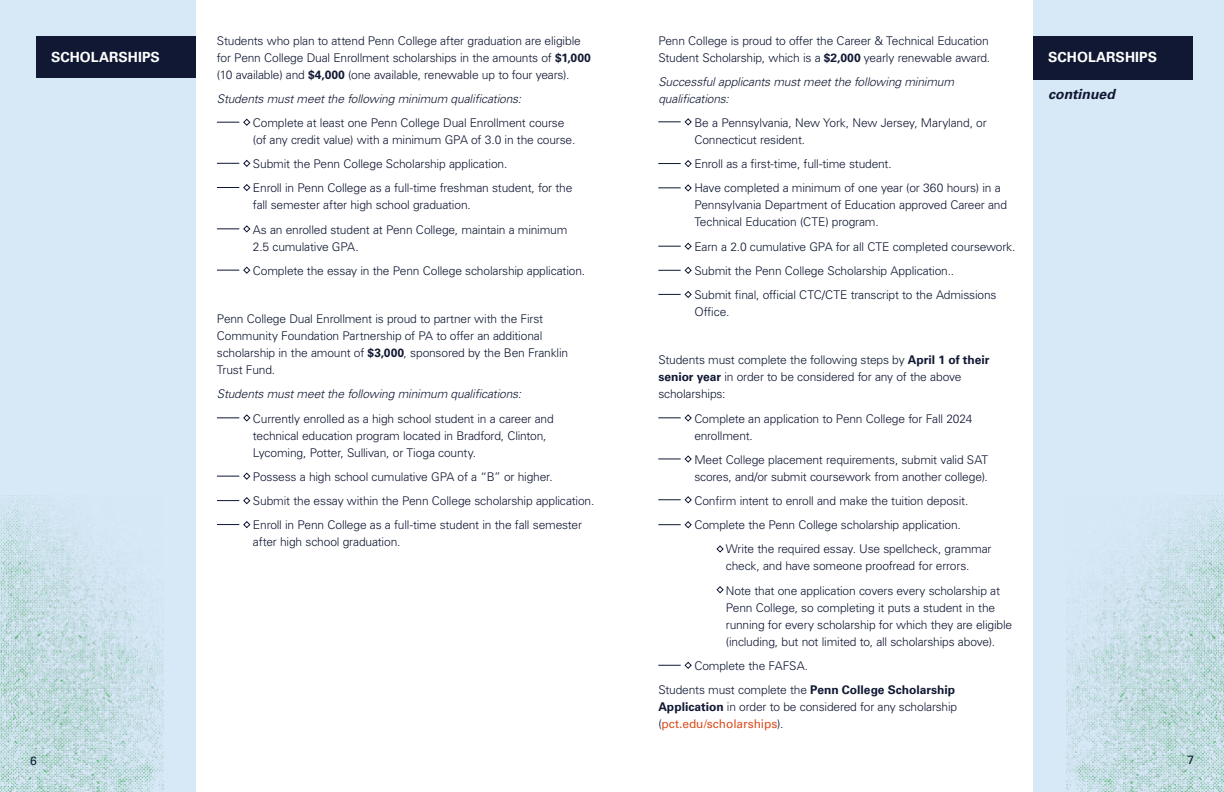
<style>
.page{position:relative;width:1224px;height:792px;background:#fff}
.page>*{position:absolute;margin:0;border:0;box-sizing:border-box;transform-origin:0 0}
.t1{font:700 14px "Univers LT Pro 65";color:#fff}
.body_copy{font:italic 700 14px "Univers LT Pro 65";letter-spacing:-.005em;color:#101833}
.body_copy-2{font:300 12px/17px "Univers LT Pro 45";letter-spacing:-.015em;color:#101833}
.body_copy-3{font:italic 300 12px/17px "Univers LT Pro 45";letter-spacing:-.015em;color:#101833}
.body_copy-4{font:12px "Univers LT Pro 55 Roman";color:#101833}
.s1{font-family:"Univers LT Pro 65";font-weight:700}
.s2{font-family:"Univers LT Pro 55 Roman";font-weight:400;color:#da4e1f}
</style>
<div class="page">
<div style="left:1033px;top:0;width:191px;height:792px;background:#d7e8f7"></div>
<img style="left:1066px;top:495px;width:158px;height:297px">
<svg style="left:217px;top:118px;width:34px;height:8px"></svg>
<svg style="left:217px;top:159px;width:34px;height:8px"></svg>
<svg style="left:217px;top:184px;width:34px;height:8px"></svg>
<svg style="left:217px;top:225px;width:34px;height:8px"></svg>
<svg style="left:217px;top:266px;width:34px;height:8px"></svg>
<svg style="left:217px;top:414px;width:34px;height:8px"></svg>
<svg style="left:217px;top:472px;width:34px;height:8px"></svg>
<svg style="left:217px;top:497px;width:34px;height:8px"></svg>
<svg style="left:217px;top:521px;width:34px;height:8px"></svg>
<div style="left:0;top:0;width:195px;height:792px;background:#d7e8f7"></div>
<div style="left:36px;top:36px;width:159px;height:42px;background:#101833"></div>
<img style="left:0;top:495px;width:164px;height:297px">
<div style="left:1033px;top:36px;width:159px;height:44px;background:#101833"></div>
<svg style="left:658px;top:118px;width:34px;height:8px"></svg>
<svg style="left:658px;top:160px;width:34px;height:8px"></svg>
<svg style="left:658px;top:184px;width:34px;height:8px"></svg>
<svg style="left:658px;top:242px;width:34px;height:8px"></svg>
<svg style="left:658px;top:266px;width:34px;height:8px"></svg>
<svg style="left:658px;top:291px;width:34px;height:7px"></svg>
<svg style="left:658px;top:414px;width:34px;height:8px"></svg>
<svg style="left:658px;top:455px;width:34px;height:8px"></svg>
<svg style="left:658px;top:496px;width:34px;height:8px"></svg>
<svg style="left:658px;top:521px;width:34px;height:8px"></svg>
<svg style="left:716px;top:545px;width:8px;height:8px"></svg>
<svg style="left:716px;top:586px;width:8px;height:8px"></svg>
<svg style="left:658px;top:661px;width:34px;height:8px"></svg>
<p class="t1" style="left:51px;top:47px;width:110px">SCHOLARSHIPS</p>
<p class="body_copy-2" style="left:217px;top:32px;width:375px">Students who plan to attend Penn College after graduation are eligible for Penn College Dual Enrollment scholarships in the amounts of <span class="s1">$1,000 </span>(10 available) and <span class="s1">$4,000</span> (one available, renewable up to four years).</p>
<p class="body_copy-3" style="left:217px;top:90px;width:306px">Students must meet the following minimum qualifications:</p>
<p class="body_copy-2" style="left:253px;top:114px;width:324px">Complete at least one Penn College Dual Enrollment course (of any credit value) with a minimum GPA of 3.0 in the course.</p>
<p class="body_copy-2" style="left:253px;top:155px;width:256px">Submit the Penn College Scholarship application.</p>
<p class="body_copy-2" style="left:253px;top:179px;width:321px">Enroll in Penn College as a full-time freshman student, for the fall semester after high school graduation.</p>
<p class="body_copy-2" style="left:253px;top:221px;width:316px">As an enrolled student at Penn College, maintain a minimum<br>2.5 cumulative GPA.</p>
<p class="body_copy-2" style="left:253px;top:262px;width:334px">Complete the essay in the Penn College scholarship application.</p>
<p class="body_copy-2" style="left:217px;top:310px;width:353px">Penn College Dual Enrollment is proud to partner with the First Community Foundation Partnership of PA to offer an additional scholarship in the amount of <span class="s1">$3,000</span>, sponsored by the Ben Franklin Trust Fund.</p>
<p class="body_copy-3" style="left:217px;top:386px;width:306px">Students must meet the following minimum qualifications:</p>
<p class="body_copy-2" style="left:253px;top:410px;width:302px">Currently enrolled as a high school student in a career and technical education program located in Bradford, Clinton,<br>Lycoming, Potter, Sullivan, or Tioga county.</p>
<p class="body_copy-2" style="left:253px;top:468px;width:301px">Possess a high school cumulative GPA of a “B” or higher.</p>
<p class="body_copy-2" style="left:253px;top:492px;width:343px">Submit the essay within the Penn College scholarship application.</p>
<p class="body_copy-2" style="left:253px;top:516px;width:331px">Enroll in Penn College as a full-time student in the fall semester after high school graduation.</p>
<p class="body_copy-2" style="left:658px;top:32px;width:333px">Penn College is proud to offer the Career &amp; Technical Education<br>Student Scholarship, which is a <span class="s1">$2,000</span> yearly renewable award.</p>
<p class="body_copy-3" style="left:658px;top:73px;width:297px">Successful applicants must meet the following minimum qualifications:</p>
<p class="body_copy-2" style="left:694px;top:114px;width:294px">Be a Pennsylvania, New York, New Jersey, Maryland, or<br>Connecticut resident.</p>
<p class="body_copy-2" style="left:694px;top:155px;width:199px">Enroll as a first-time, full-time student.</p>
<p class="body_copy-2" style="left:694px;top:179px;width:314px">Have completed a minimum of one year (or 360 hours) in a<br>Pennsylvania Department of Education approved Career and<br>Technical Education (CTE) program.</p>
<p class="body_copy-2" style="left:694px;top:238px;width:323px">Earn a 2.0 cumulative GPA for all CTE completed coursework.</p>
<p class="body_copy-2" style="left:694px;top:262px;width:261px">Submit the Penn College Scholarship Application..</p>
<p class="body_copy-2" style="left:694px;top:286px;width:304px">Submit final, official CTC/CTE transcript to the Admissions<br>Office.</p>
<p class="body_copy-2" style="left:658px;top:351px;width:333px">Students must complete the following steps by <span class="s1">April 1 of their senior year</span> in order to be considered for any of the above scholarships:</p>
<p class="body_copy-2" style="left:694px;top:410px;width:280px">Complete an application to Penn College for Fall 2024 enrollment.</p>
<p class="body_copy-2" style="left:694px;top:451px;width:295px">Meet College placement requirements, submit valid SAT scores, and/or submit coursework from another college).</p>
<p class="body_copy-2" style="left:694px;top:492px;width:276px">Confirm intent to enroll and make the tuition deposit.</p>
<p class="body_copy-2" style="left:694px;top:516px;width:268px">Complete the Penn College scholarship application.</p>
<p class="body_copy-2" style="left:726px;top:540px;width:267px">Write the required essay. Use spellcheck, grammar check, and have someone proofread for errors.</p>
<p class="body_copy-2" style="left:726px;top:582px;width:288px">Note that one application covers every scholarship at Penn College, so completing it puts a student in the running for every scholarship for which they are eligible (including, but not limited to, all scholarships above).</p>
<p class="body_copy-2" style="left:694px;top:657px;width:115px">Complete the FAFSA.</p>
<p class="body_copy-2" style="left:658px;top:681px;width:300px">Students must complete the <span class="s1">Penn College Scholarship<br>Application</span> in order to be considered for any scholarship (<span class="s2">pct.edu/scholarships</span>).</p>
<p class="t1" style="left:1048px;top:47px;width:110px">SCHOLARSHIPS</p>
<p class="body_copy" style="left:1048px;top:84px;width:68px">continued</p>
<p class="body_copy-4" style="left:30px;top:752px;width:8px">6</p>
<p class="body_copy-4" style="left:1188px;top:752px;width:8px">7</p>
</div>
